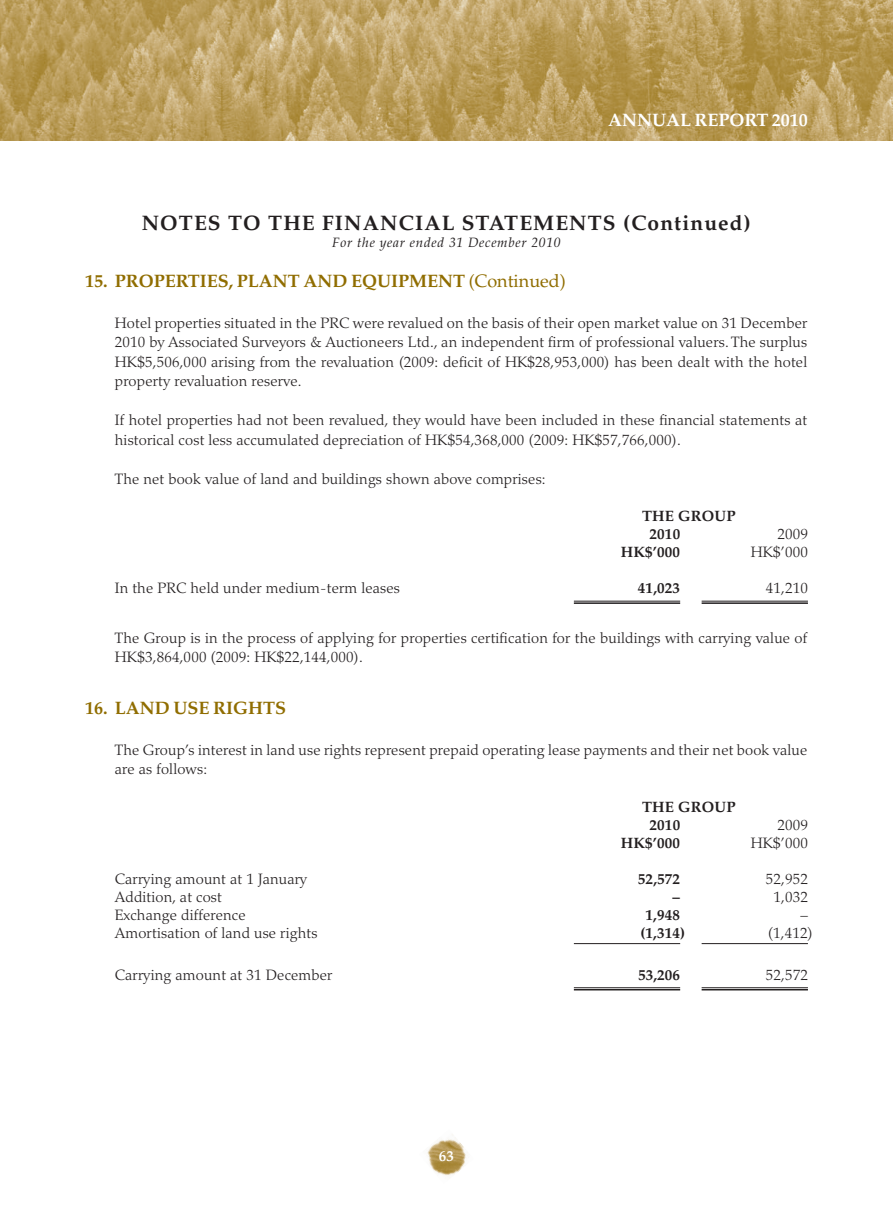
<style>
.page{position:relative;width:893px;height:1212px;background:#fff}
.page>*{position:absolute;margin:0;border:0;box-sizing:border-box;transform-origin:0 0}
.t1{font:700 21px "Palatino LT Std";letter-spacing:.05em;color:#231f20}
.t2{font:700 18px "Palatino LT Std";color:#906d00}
.t3{font:700 18px "Palatino LT Std";color:#fff}
.t4{font:300 15px/19.5px "Palatino LT Std";letter-spacing:.01em;color:#231f20}
.t5{font:700 15px/18px "Palatino LT Std";letter-spacing:.01em;color:#231f20}
.t6{font:700 15px "Palatino LT Std";color:#fff}
.t7{font:italic 13.5px "Palatino LT Std";letter-spacing:.05em;color:#231f20}
.s1{font-weight:400}
</style>
<div class="page">
<img style="left:0;top:0;width:893px;height:141px">
<img style="left:427px;top:1134px;width:39px;height:42px">
<hr style="left:574px;top:601px;width:106px;height:1px;background:#231f20">
<hr style="left:574px;top:602px;width:106px;height:2px;background:#231f20">
<hr style="left:702px;top:601px;width:106px;height:1px;background:#231f20">
<hr style="left:702px;top:602px;width:106px;height:2px;background:#231f20">
<hr style="left:574px;top:943px;width:106px;height:1px;background:#231f20">
<hr style="left:702px;top:943px;width:106px;height:1px;background:#231f20">
<hr style="left:574px;top:987px;width:106px;height:1px;background:#231f20">
<hr style="left:574px;top:989px;width:106px;height:1px;background:#231f20">
<hr style="left:702px;top:987px;width:106px;height:1px;background:#231f20">
<hr style="left:702px;top:989px;width:106px;height:1px;background:#231f20">
<p class="t3" style="left:608px;top:110px;width:16px">ANN</p>
<p class="t3" style="left:652px;top:110px;width:157px">UAL REPORT 2010</p>
<p class="t1" style="left:142px;top:211px;width:611px">NOTES TO THE FINANCIAL STATEMENTS (CONTINUED)</p>
<p class="t7" style="left:332px;top:234px;width:230px">For the year ended 31 December 2010</p>
<p class="t2" style="left:85px;top:270px;width:482px">15. PROPERTIES, PLANT AND EQUIPMENT <span class="s1">(Continued)</span></p>
<p class="t4" style="left:115px;top:313px;width:694px;text-align:justify">Hotel properties situated in the PRC were revalued on the basis of their open market value on 31 December 2010 by Associated Surveyors &amp; Auctioneers Ltd., an independent firm of professional valuers. The surplus HK$5,506,000 arising from the revaluation (2009: deficit of HK$28,953,000) has been dealt with the hotel property revaluation reserve.</p>
<p class="t4" style="left:115px;top:411px;width:694px">If hotel properties had not been revalued, they would have been included in these financial statements at historical cost less accumulated depreciation of HK$54,368,000 (2009: HK$57,766,000).</p>
<p class="t4" style="left:115px;top:469px;width:432px">The net book value of land and buildings shown above comprises:</p>
<p class="t5" style="left:650px;top:507px;width:77px;text-indent:-8px">THE GROUP<br>2010</p>
<p class="t4" style="left:777px;top:525px;width:32px">2009</p>
<p class="t5" style="left:621px;top:543px;width:61px">HK$’000</p>
<p class="t4" style="left:751px;top:543px;width:59px">HK$’000</p>
<p class="t4" style="left:115px;top:579px;width:287px">In the PRC held under medium-term leases</p>
<p class="t5" style="left:638px;top:579px;width:44px">41,023</p>
<p class="t4" style="left:766px;top:579px;width:44px">41,210</p>
<p class="t4" style="left:115px;top:628px;width:694px">The Group is in the process of applying for properties certification for the buildings with carrying value of<br>HK$3,864,000 (2009: HK$22,144,000).</p>
<p class="t2" style="left:85px;top:697px;width:202px">16. LAND USE RIGHTS</p>
<p class="t4" style="left:115px;top:740px;width:694px">The Group’s interest in land use rights represent prepaid operating lease payments and their net book value are as follows:</p>
<p class="t5" style="left:650px;top:798px;width:77px;text-indent:-8px">THE GROUP<br>2010</p>
<p class="t4" style="left:777px;top:815px;width:32px">2009</p>
<p class="t5" style="left:621px;top:834px;width:61px">HK$’000</p>
<p class="t4" style="left:751px;top:833px;width:59px">HK$’000</p>
<p class="t4" style="left:115px;top:869px;width:194px">Carrying amount at 1 January</p>
<p class="t5" style="left:638px;top:870px;width:44px">52,572</p>
<p class="t4" style="left:766px;top:869px;width:44px">52,952</p>
<p class="t4" style="left:115px;top:887px;width:109px">Addition, at cost</p>
<p class="t5" style="left:673px;top:888px;width:9px">–</p>
<p class="t4" style="left:773px;top:887px;width:36px">1,032</p>
<p class="t4" style="left:115px;top:905px;width:132px">Exchange difference</p>
<p class="t5" style="left:646px;top:906px;width:36px">1,948</p>
<p class="t4" style="left:800px;top:905px;width:9px">–</p>
<p class="t4" style="left:115px;top:923px;width:204px">Amortisation of land use rights</p>
<p class="t5" style="left:640px;top:924px;width:46px">(1,314)</p>
<p class="t4" style="left:768px;top:923px;width:46px">(1,412)</p>
<p class="t4" style="left:115px;top:965px;width:219px">Carrying amount at 31 December</p>
<p class="t5" style="left:638px;top:966px;width:44px">53,206</p>
<p class="t4" style="left:766px;top:965px;width:44px">52,572</p>
<p class="t6" style="left:439px;top:1147px;width:16px">63</p>
</div>
